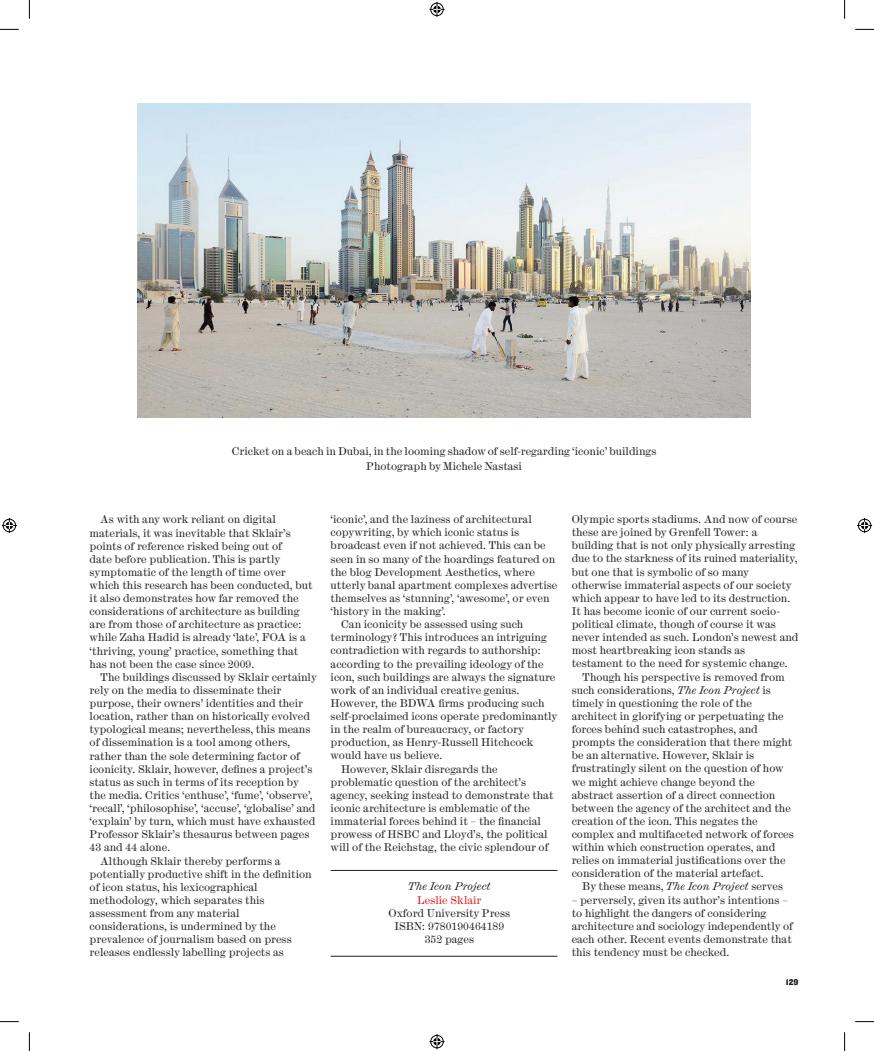
<style>
.page{position:relative;width:874px;height:1051px;background:#fff}
.page>*{position:absolute;margin:0;border:0;box-sizing:border-box;transform-origin:0 0}
.t1{font:10px/13.1px "Scotch Micro";color:#231f20}
.t2{font:italic 10px "Scotch Micro";color:#231f20}
.t3{font:10px "Scotch Micro";color:#d7171f}
.t4{font:8.75px "Knockout 71 Full Middlewt";color:#231f20}
.s1{font-style:italic}
</style>
<div class="page">
<img style="left:138px;top:103px;width:612px;height:315px">
<hr style="left:331px;top:870px;width:226px;height:1px;background:#231f20">
<hr style="left:331px;top:956px;width:226px;height:1px;background:#231f20">
<svg style="left:0;top:29px;width:19px;height:1px"></svg>
<svg style="left:855px;top:29px;width:19px;height:1px"></svg>
<svg style="left:0;top:1021px;width:19px;height:1px"></svg>
<svg style="left:855px;top:1021px;width:19px;height:1px"></svg>
<svg style="left:29px;top:0;width:1px;height:19px"></svg>
<svg style="left:29px;top:1032px;width:1px;height:19px"></svg>
<svg style="left:844px;top:0;width:1px;height:19px"></svg>
<svg style="left:844px;top:1032px;width:1px;height:19px"></svg>
<svg style="left:429px;top:2px;width:15px;height:15px"></svg>
<svg style="left:429px;top:1034px;width:15px;height:15px"></svg>
<svg style="left:2px;top:518px;width:15px;height:15px"></svg>
<svg style="left:857px;top:518px;width:15px;height:15px"></svg>
<p class="t1" style="left:232px;top:444px;width:426px;line-height:15px;text-align:center">Cricket on a beach in Dubai, in the looming shadow of self-regarding ‘iconic’ buildings<br>Photograph by Michele Nastasi</p>
<p class="t1" style="left:90px;top:513px;width:224px;text-indent:11px">As with any work reliant on digital materials, it was inevitable that Sklair’s points of reference risked being out of<br>date before publication. This is partly symptomatic of the length of time over which this research has been conducted, but it also demonstrates how far removed the considerations of architecture as building are from those of architecture as practice: while Zaha Hadid is already ‘late’, FOA is a ‘thriving, young’ practice, something that has not been the case since 2009.</p>
<p class="t1" style="left:100px;top:671px;width:218px">The buildings discussed by Sklair certainly</p>
<p class="t1" style="left:90px;top:684px;width:193px">rely on the media to disseminate their</p>
<p class="t1" style="left:90px;top:697px;width:215px">purpose, their owners’ identities and their</p>
<p class="t1" style="left:90px;top:710px;width:222px">location, rather than on historically evolved</p>
<p class="t1" style="left:90px;top:723px;width:222px">typological means; nevertheless, this means</p>
<p class="t1" style="left:90px;top:736px;width:202px">of dissemination is a tool among others,</p>
<p class="t1" style="left:90px;top:749px;width:212px">rather than the sole determining factor of</p>
<p class="t1" style="left:90px;top:762px;width:224px">iconicity. Sklair, however, defines a project’s</p>
<p class="t1" style="left:90px;top:776px;width:211px">status as such in terms of its reception by</p>
<p class="t1" style="left:90px;top:789px;width:224px">the media. Critics ‘enthuse’, ‘fume’, ‘observe’,</p>
<p class="t1" style="left:90px;top:802px;width:227px">‘recall’, ‘philosophise’, ‘accuse’, ‘globalise’ and</p>
<p class="t1" style="left:90px;top:815px;width:227px">‘explain’ by turn, which must have exhausted</p>
<p class="t1" style="left:90px;top:828px;width:221px">Professor Sklair’s thesaurus between pages</p>
<p class="t1" style="left:90px;top:841px;width:82px">43 and 44 alone.</p>
<p class="t1" style="left:100px;top:854px;width:182px">Although Sklair thereby performs a</p>
<p class="t1" style="left:90px;top:867px;width:223px">potentially productive shift in the definition</p>
<p class="t1" style="left:90px;top:881px;width:169px">of icon status, his lexicographical</p>
<p class="t1" style="left:90px;top:894px;width:176px">methodology, which separates this</p>
<p class="t1" style="left:90px;top:907px;width:151px">assessment from any material</p>
<p class="t1" style="left:90px;top:920px;width:188px">considerations, is undermined by the</p>
<p class="t1" style="left:90px;top:933px;width:203px">prevalence of journalism based on press</p>
<p class="t1" style="left:90px;top:946px;width:196px">releases endlessly labelling projects as</p>
<p class="t1" style="left:331px;top:513px;width:203px">‘iconic’, and the laziness of architectural</p>
<p class="t1" style="left:331px;top:526px;width:190px">copywriting, by which iconic status is</p>
<p class="t1" style="left:331px;top:539px;width:217px">broadcast even if not achieved. This can be</p>
<p class="t1" style="left:331px;top:552px;width:226px">seen in so many of the hoardings featured on</p>
<p class="t1" style="left:331px;top:565px;width:206px">the blog Development Aesthetics, where</p>
<p class="t1" style="left:331px;top:579px;width:228px">utterly banal apartment complexes advertise</p>
<p class="t1" style="left:331px;top:592px;width:220px">themselves as ‘stunning’, ‘awesome’, or even</p>
<p class="t1" style="left:331px;top:605px;width:117px">‘history in the making’.</p>
<p class="t1" style="left:341px;top:618px;width:184px">Can iconicity be assessed using such</p>
<p class="t1" style="left:331px;top:631px;width:218px">terminology? This introduces an intriguing</p>
<p class="t1" style="left:331px;top:644px;width:212px">contradiction with regards to authorship:</p>
<p class="t1" style="left:331px;top:657px;width:214px">according to the prevailing ideology of the</p>
<p class="t1" style="left:331px;top:670px;width:226px">icon, such buildings are always the signature</p>
<p class="t1" style="left:331px;top:684px;width:190px">work of an individual creative genius.</p>
<p class="t1" style="left:331px;top:697px;width:215px">However, the BDWA firms producing such</p>
<p class="t1" style="left:331px;top:710px;width:228px">self-proclaimed icons operate predominantly</p>
<p class="t1" style="left:331px;top:723px;width:195px">in the realm of bureaucracy, or factory</p>
<p class="t1" style="left:331px;top:736px;width:204px">production, as Henry-Russell Hitchcock</p>
<p class="t1" style="left:331px;top:749px;width:113px">would have us believe.</p>
<p class="t1" style="left:341px;top:762px;width:158px">However, Sklair disregards the</p>
<p class="t1" style="left:331px;top:775px;width:197px">problematic question of the architect’s</p>
<p class="t1" style="left:331px;top:788px;width:224px">agency, seeking instead to demonstrate that</p>
<p class="t1" style="left:331px;top:802px;width:201px">iconic architecture is emblematic of the</p>
<p class="t1" style="left:331px;top:815px;width:212px">immaterial forces behind it – the financial</p>
<p class="t1" style="left:331px;top:828px;width:218px">prowess of HSBC and Lloyd’s, the political</p>
<p class="t1" style="left:331px;top:841px;width:219px">will of the Reichstag, the civic splendour of</p>
<p class="t2" style="left:408px;top:880px;width:84px">The Icon Project</p>
<p class="t3" style="left:417px;top:893px;width:66px">Leslie Sklair</p>
<p class="t1" style="left:388px;top:906px;width:123px;text-align:center">Oxford University Press<br>ISBN: 9780190464189<br>352 pages</p>
<p class="t1" style="left:571px;top:513px;width:228px">Olympic sports stadiums. And now of course these are joined by Grenfell Tower: a building that is not only physically arresting due to the starkness of its ruined materiality, but one that is symbolic of so many otherwise immaterial aspects of our society which appear to have led to its destruction.<br>It has become iconic of our current socio&shy;political climate, though of course it was never intended as such. London’s newest and most heartbreaking icon stands as testament to the need for systemic change.</p>
<p class="t1" style="left:571px;top:670px;width:224px;text-indent:11px">Though his perspective is removed from such considerations, <span class="s1">The Icon Project</span> is timely in questioning the role of the architect in glorifying or perpetuating the forces behind such catastrophes, and prompts the consideration that there might be an alternative. However, Sklair is frustratingly silent on the question of how we might achieve change beyond the abstract assertion of a direct connection between the agency of the architect and the creation of the icon. This negates the complex and multifaceted network of forces within which construction operates, and relies on immaterial justifications over the consideration of the material artefact.</p>
<p class="t1" style="left:582px;top:880px;width:202px">By these means, <span class="s1">The Icon Project</span> serves</p>
<p class="t1" style="left:571px;top:893px;width:223px">– perversely, given its author’s intentions – to highlight the dangers of considering architecture and sociology independently of each other. Recent events demonstrate that this tendency must be checked.</p>
<p class="t4" style="left:786px;top:976px;width:14px">129</p>
</div>
